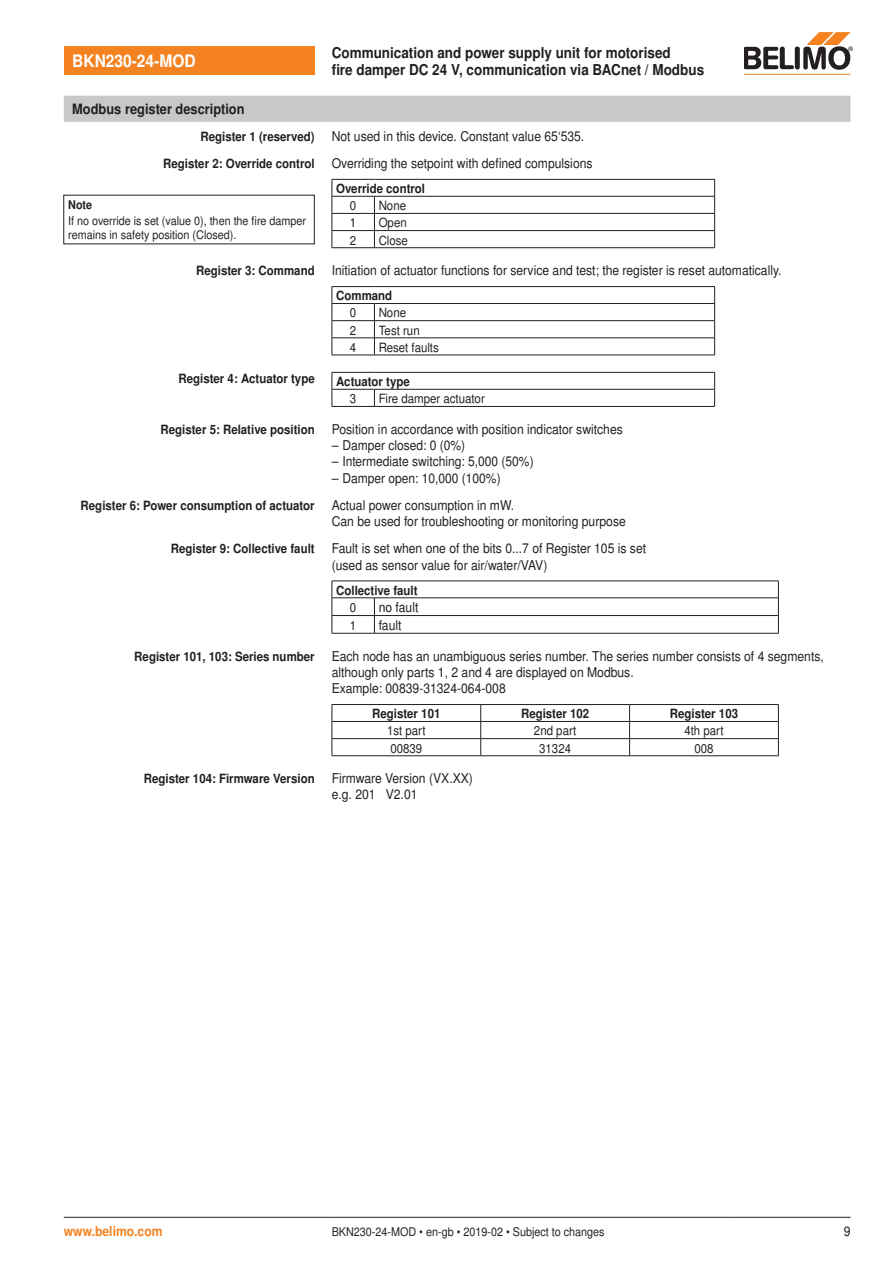
<style>
.page{position:relative;width:893px;height:1263px;background:#fff}
.page>*{position:absolute;margin:0;border:0;box-sizing:border-box;transform-origin:0 0}
.t1{font:700 17.25px "Nimbus Sans BEL";color:#fff;scale:.9 1}
.t2{font:700 15px/16.5px "Nimbus Sans BEL";color:#231f20;scale:.9 1}
.t3{font:700 14.25px "Nimbus Sans BEL";color:#231f20;scale:.9 1}
.t4{font:13.5px/16.2px "Nimbus Sans BEL";color:#231f20;scale:.9 1}
.t5{font:700 13.5px "Nimbus Sans BEL";color:#f58220;scale:.9 1}
.t6{font:700 12.75px "Nimbus Sans BEL";color:#231f20;scale:.9 1}
.t7{font:12.75px "Nimbus Sans BEL";color:#231f20;scale:.9 1}
.t8{font:12px/14.4px "Nimbus Sans BEL";color:#231f20;scale:.9 1}
.t9{font:700 12px "Nimbus Sans BEL";color:#231f20;scale:.9 1}
</style>
<div class="page">
<hr style="left:64px;top:1217px;width:268px;height:1px;background:#231f20">
<hr style="left:332px;top:1217px;width:404px;height:1px;background:#231f20">
<hr style="left:736px;top:1217px;width:114px;height:1px;background:#231f20">
<div style="left:64px;top:47px;width:251px;height:28px;background:#f58220"></div>
<hr style="left:744px;top:74px;width:106px;height:1px;background:#f58220">
<svg style="left:744px;top:33px;width:109px;height:37px"></svg>
<div style="left:64px;top:96px;width:786px;height:26px;background:#c7c8ca"></div>
<hr style="left:332px;top:179px;width:42px;height:1px;background:#231f20">
<hr style="left:374px;top:179px;width:341px;height:1px;background:#231f20">
<hr style="left:332px;top:196px;width:42px;height:1px;background:#231f20">
<hr style="left:374px;top:196px;width:341px;height:1px;background:#231f20">
<hr style="left:332px;top:213px;width:42px;height:1px;background:#231f20">
<hr style="left:374px;top:213px;width:341px;height:1px;background:#231f20">
<hr style="left:332px;top:230px;width:42px;height:1px;background:#231f20">
<svg style="left:332px;top:180px;width:1px;height:67px"></svg>
<hr style="left:374px;top:230px;width:341px;height:1px;background:#231f20">
<svg style="left:374px;top:196px;width:1px;height:51px"></svg>
<svg style="left:714px;top:180px;width:1px;height:67px"></svg>
<hr style="left:332px;top:247px;width:42px;height:1px;background:#231f20">
<hr style="left:374px;top:247px;width:341px;height:1px;background:#231f20">
<hr style="left:332px;top:286px;width:42px;height:1px;background:#231f20">
<hr style="left:374px;top:286px;width:341px;height:1px;background:#231f20">
<hr style="left:332px;top:303px;width:42px;height:1px;background:#231f20">
<hr style="left:374px;top:303px;width:341px;height:1px;background:#231f20">
<hr style="left:332px;top:320px;width:42px;height:1px;background:#231f20">
<hr style="left:374px;top:320px;width:341px;height:1px;background:#231f20">
<hr style="left:332px;top:338px;width:42px;height:1px;background:#231f20">
<svg style="left:332px;top:287px;width:1px;height:68px"></svg>
<hr style="left:374px;top:338px;width:341px;height:1px;background:#231f20">
<svg style="left:374px;top:304px;width:1px;height:51px"></svg>
<svg style="left:714px;top:287px;width:1px;height:68px"></svg>
<hr style="left:332px;top:355px;width:42px;height:1px;background:#231f20">
<hr style="left:374px;top:355px;width:341px;height:1px;background:#231f20">
<hr style="left:332px;top:372px;width:42px;height:1px;background:#231f20">
<hr style="left:374px;top:372px;width:341px;height:1px;background:#231f20">
<hr style="left:332px;top:389px;width:42px;height:1px;background:#231f20">
<svg style="left:332px;top:373px;width:1px;height:33px"></svg>
<hr style="left:374px;top:389px;width:341px;height:1px;background:#231f20">
<svg style="left:374px;top:389px;width:1px;height:17px"></svg>
<svg style="left:714px;top:373px;width:1px;height:33px"></svg>
<hr style="left:332px;top:406px;width:42px;height:1px;background:#231f20">
<hr style="left:374px;top:406px;width:341px;height:1px;background:#231f20">
<hr style="left:332px;top:581px;width:42px;height:1px;background:#231f20">
<hr style="left:374px;top:581px;width:405px;height:1px;background:#231f20">
<hr style="left:332px;top:597px;width:42px;height:1px;background:#231f20">
<hr style="left:374px;top:597px;width:405px;height:1px;background:#231f20">
<hr style="left:332px;top:615px;width:42px;height:1px;background:#231f20">
<svg style="left:332px;top:581px;width:1px;height:52px"></svg>
<hr style="left:374px;top:615px;width:405px;height:1px;background:#231f20">
<svg style="left:374px;top:598px;width:1px;height:35px"></svg>
<svg style="left:778px;top:581px;width:1px;height:52px"></svg>
<hr style="left:332px;top:633px;width:42px;height:1px;background:#231f20">
<hr style="left:374px;top:633px;width:405px;height:1px;background:#231f20">
<hr style="left:332px;top:704px;width:149px;height:1px;background:#231f20">
<hr style="left:481px;top:704px;width:149px;height:1px;background:#231f20">
<hr style="left:630px;top:704px;width:149px;height:1px;background:#231f20">
<hr style="left:332px;top:721px;width:149px;height:1px;background:#231f20">
<hr style="left:481px;top:721px;width:149px;height:1px;background:#231f20">
<hr style="left:630px;top:721px;width:149px;height:1px;background:#231f20">
<hr style="left:332px;top:738px;width:149px;height:1px;background:#231f20">
<svg style="left:332px;top:705px;width:1px;height:50px"></svg>
<hr style="left:481px;top:738px;width:149px;height:1px;background:#231f20">
<svg style="left:480px;top:705px;width:1px;height:50px"></svg>
<hr style="left:630px;top:738px;width:149px;height:1px;background:#231f20">
<svg style="left:629px;top:705px;width:1px;height:50px"></svg>
<svg style="left:778px;top:705px;width:1px;height:50px"></svg>
<hr style="left:332px;top:755px;width:149px;height:1px;background:#231f20">
<hr style="left:481px;top:755px;width:149px;height:1px;background:#231f20">
<hr style="left:630px;top:755px;width:149px;height:1px;background:#231f20">
<p class="t1" style="left:72px;top:51px;width:139px">BKN230-24-MOD</p>
<p class="t2" style="left:332px;top:45px;width:415px">Communication and power supply unit for motorised<br>fire damper DC 24 V, communication via BACnet / Modbus</p>
<p class="t3" style="left:72px;top:101px;width:193px">Modbus register description</p>
<p class="t6" style="left:201px;top:129px;width:128px">Register 1 (reserved)</p>
<p class="t4" style="left:332px;top:128px;width:282px">Not used in this device. Constant value 65‘535.</p>
<p class="t6" style="left:163px;top:156px;width:170px">Register 2: Override control</p>
<p class="t4" style="left:332px;top:155px;width:291px">Overriding the setpoint with defined compulsions</p>
<p class="t6" style="left:336px;top:181px;width:100px">Override control</p>
<p class="t7" style="left:350px;top:198px;width:9px">0</p>
<p class="t7" style="left:379px;top:198px;width:32px">None</p>
<p class="t7" style="left:350px;top:215px;width:9px">1</p>
<p class="t7" style="left:379px;top:215px;width:33px">Open</p>
<p class="t7" style="left:350px;top:232px;width:9px">2</p>
<p class="t7" style="left:379px;top:232px;width:34px">Close</p>
<p class="t6" style="left:196px;top:263px;width:133px">Register 3: Command</p>
<p class="t4" style="left:332px;top:263px;width:501px">Initiation of actuator functions for service and test; the register is reset automatically.</p>
<p class="t6" style="left:336px;top:288px;width:64px">Command</p>
<p class="t7" style="left:350px;top:305px;width:9px">0</p>
<p class="t7" style="left:379px;top:305px;width:32px">None</p>
<p class="t7" style="left:350px;top:322px;width:9px">2</p>
<p class="t7" style="left:379px;top:322px;width:47px">Test run</p>
<p class="t7" style="left:350px;top:340px;width:9px">4</p>
<p class="t7" style="left:379px;top:340px;width:68px">Reset faults</p>
<p class="t6" style="left:179px;top:370px;width:153px">Register 4: Actuator type</p>
<p class="t6" style="left:336px;top:374px;width:83px">Actuator type</p>
<p class="t7" style="left:350px;top:391px;width:9px">3</p>
<p class="t7" style="left:379px;top:391px;width:119px">Fire damper actuator</p>
<p class="t6" style="left:161px;top:422px;width:173px">Register 5: Relative position</p>
<p class="t4" style="left:332px;top:421px;width:325px">Position in accordance with position indicator switches</p>
<p class="t4" style="left:332px;top:438px;width:150px">– Damper closed: 0 (0%)</p>
<p class="t4" style="left:332px;top:454px;width:226px">– Intermediate switching: 5,000 (50%)</p>
<p class="t4" style="left:332px;top:470px;width:189px">– Damper open: 10,000 (100%)</p>
<p class="t6" style="left:81px;top:498px;width:262px">Register 6: Power consumption of actuator</p>
<p class="t4" style="left:332px;top:497px;width:328px">Actual power consumption in mW.<br>Can be used for troubleshooting or monitoring purpose</p>
<p class="t6" style="left:171px;top:541px;width:161px">Register 9: Collective fault</p>
<p class="t4" style="left:332px;top:541px;width:351px">Fault is set when one of the bits 0...7 of Register 105 is set (used as sensor value for air/water/VAV)</p>
<p class="t6" style="left:336px;top:582px;width:92px">Collective fault</p>
<p class="t7" style="left:350px;top:600px;width:9px">0</p>
<p class="t4" style="left:379px;top:600px;width:46px">no fault</p>
<p class="t7" style="left:350px;top:617px;width:9px">1</p>
<p class="t4" style="left:379px;top:617px;width:27px">fault</p>
<p class="t6" style="left:134px;top:649px;width:202px">Register 101, 103: Series number</p>
<p class="t4" style="left:332px;top:648px;width:548px">Each node has an unambiguous series number. The series number consists of 4 segments, although only parts 1, 2 and 4 are displayed on Modbus.<br>Example: 00839-31324-064-008</p>
<p class="t6" style="left:372px;top:706px;width:77px">Register 101</p>
<p class="t6" style="left:521px;top:706px;width:77px">Register 102</p>
<p class="t6" style="left:670px;top:706px;width:77px">Register 103</p>
<p class="t7" style="left:387px;top:723px;width:44px">1st part</p>
<p class="t7" style="left:534px;top:723px;width:49px">2nd part</p>
<p class="t7" style="left:684px;top:723px;width:45px">4th part</p>
<p class="t7" style="left:390px;top:740px;width:37px">00839</p>
<p class="t7" style="left:539px;top:740px;width:37px">31324</p>
<p class="t7" style="left:694px;top:740px;width:23px">008</p>
<p class="t6" style="left:144px;top:771px;width:191px">Register 104: Firmware Version</p>
<p class="t4" style="left:332px;top:771px;width:158px">Firmware Version (VX.XX) e.g. 201 V2.01</p>
<p class="t9" style="left:68px;top:197px;width:28px">Note</p>
<p class="t8" style="left:68px;top:214px;width:266px">If no override is set (value 0), then the fire damper remains in safety position (Closed).</p>
<p class="t5" style="left:64px;top:1223px;width:111px">www.belimo.com</p>
<p class="t8" style="left:332px;top:1225px;width:305px">BKN230-24-MOD • en-gb • 2019-02 • Subject to changes</p>
<p class="t4" style="left:844px;top:1223px;width:9px">9</p>
</div>
